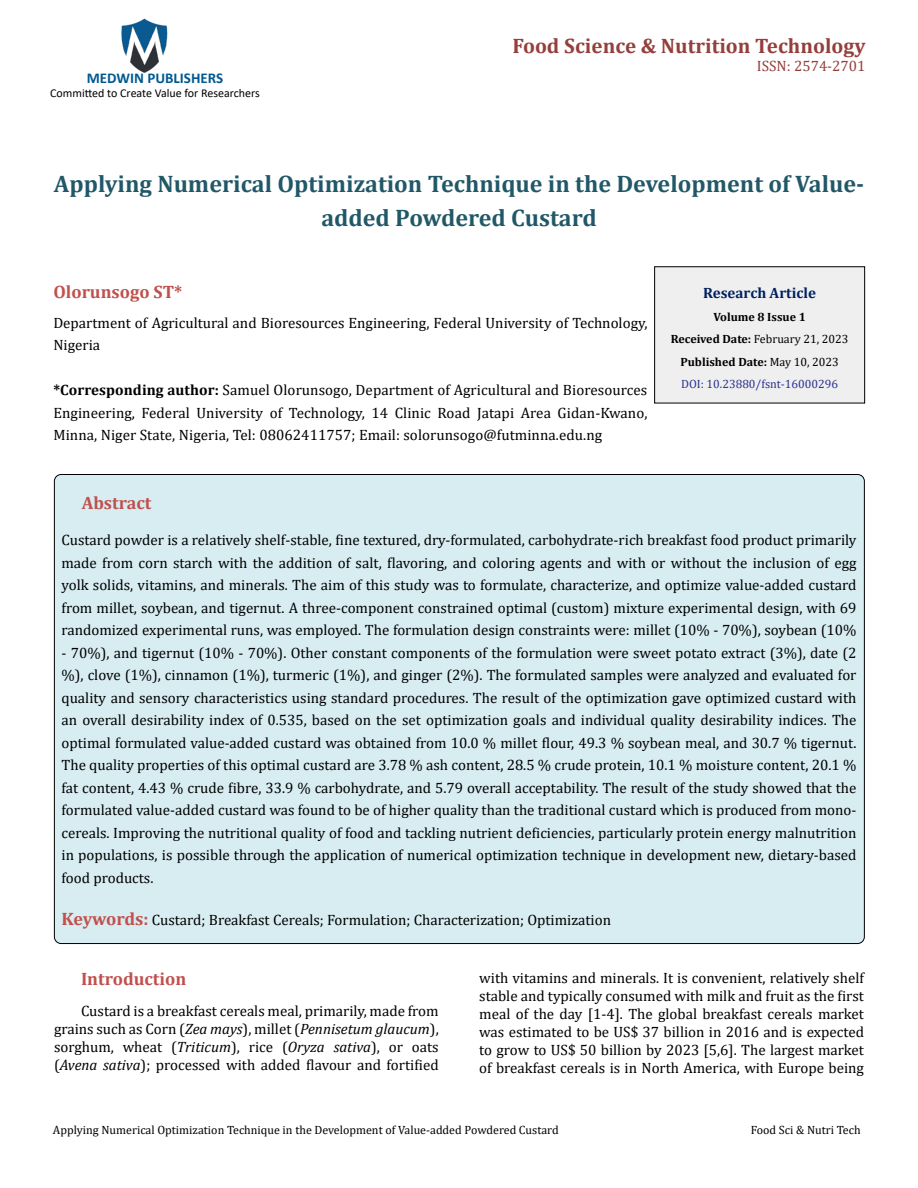
<style>
.page{position:relative;width:918px;height:1188px;background:#fff}
.page>*{position:absolute;margin:0;border:0;box-sizing:border-box;transform-origin:0 0}
.t1{font:700 24px/34.5px "Cambria";color:#215868;text-align:center}
.t2{font:700 21px "Cambria";color:#953f3c}
.t3{font:700 18px "Cambria";color:#c0504d}
.t4{font:15px/22.5px "Cambria";color:#000;text-align:justify}
.t5{font:700 15px "Calibri";color:#005991}
.t6{font:700 15px "Cambria";color:#002060}
.t7{font:15px "Cambria";color:#953f3c}
.t8{font:12px "Cambria";color:#000}
.t9{font:700 12px/22.5px "Cambria";color:#000;text-align:center}
.t10{font:12px "Calibri";color:#000}
.s1{font-weight:700}
.s2{font-weight:400}
.s3{font-weight:400;color:#2e3191}
.s4{font-weight:700;font-size:18px;color:#c0504d}
.s5{font-style:italic}
</style>
<div class="page">
<img style="left:121px;top:18px;width:47px;height:55px">
<div style="left:655px;top:267px;width:210px;height:136px;background:#efefef"></div>
<div style="left:654px;top:266px;width:211px;height:137px;border:1px solid #000"></div>
<div style="left:54px;top:474px;width:810px;height:470px;background:#d8edf2;border-radius:7px"></div>
<p class="t5" style="left:87px;top:67px;width:138px">MEDWIN PUBLISHERS</p>
<p class="t10" style="left:50px;top:85px;width:211px">Committed to Create Value for Researchers</p>
<h2 class="t2" style="left:513px;top:31px;width:354px">Food Science &amp; Nutrition Technology</h2>
<p class="t7" style="left:757px;top:57px;width:110px">ISSN: 2574-2701</p>
<h1 class="t1" style="left:54px;top:166px;width:812px">Applying Numerical Optimization Technique in the Development of Value&shy;added Powdered Custard</h1>
<p class="t3" style="left:53px;top:279px;width:130px">Olorunsogo ST*</p>
<p class="t4" style="left:53px;top:311px;width:596px">Department of Agricultural and Bioresources Engineering, Federal University of Technology,<br>Nigeria</p>
<p class="t4" style="left:53px;top:379px;width:596px"><span class="s1">*Corresponding author:</span> Samuel Olorunsogo, Department of Agricultural and Bioresources Engineering, Federal University of Technology, 14 Clinic Road Jatapi Area Gidan-Kwano, Minna, Niger State, Nigeria, Tel: 08062411757; Email: solorunsogo@futminna.edu.ng</p>
<p class="t6" style="left:703px;top:283px;width:114px">Research Article</p>
<p class="t9" style="left:671px;top:305px;width:179px">Volume 8 Issue 1<br>Received Date: <span class="s2">February 21, 2023<br></span>Published Date: <span class="s2">May 10, 2023<br></span><span class="s3">DOI: 10.23880/fsnt-16000296</span></p>
<p class="t3" style="left:82px;top:490px;width:71px">Abstract</p>
<p class="t4" style="left:62px;top:529px;width:797px">Custard powder is a relatively shelf-stable, fine textured, dry-formulated, carbohydrate-rich breakfast food product primarily made from corn starch with the addition of salt, flavoring, and coloring agents and with or without the inclusion of egg yolk solids, vitamins, and minerals. The aim of this study was to formulate, characterize, and optimize value-added custard from millet, soybean, and tigernut. A three-component constrained optimal (custom) mixture experimental design, with 69 randomized experimental runs, was employed. The formulation design constraints were: millet (10% - 70%), soybean (10%</p>
<p class="t4" style="left:62px;top:641px;width:797px">- 70%), and tigernut (10% - 70%). Other constant components of the formulation were sweet potato extract (3%), date (2 %), clove (1%), cinnamon (1%), turmeric (1%), and ginger (2%). The formulated samples were analyzed and evaluated for quality and sensory characteristics using standard procedures. The result of the optimization gave optimized custard with an overall desirability index of 0.535, based on the set optimization goals and individual quality desirability indices. The optimal formulated value-added custard was obtained from 10.0 % millet flour, 49.3 % soybean meal, and 30.7 % tigernut.<br>The quality properties of this optimal custard are 3.78 % ash content, 28.5 % crude protein, 10.1 % moisture content, 20.1 % fat content, 4.43 % crude fibre, 33.9 % carbohydrate, and 5.79 overall acceptability. The result of the study showed that the formulated value-added custard was found to be of higher quality than the traditional custard which is produced from mono&shy;cereals. Improving the nutritional quality of food and tackling nutrient deficiencies, particularly protein energy malnutrition in populations, is possible through the application of numerical optimization technique in development new, dietary-based food products.</p>
<p class="t4" style="left:62px;top:909px;width:551px"><span class="s4">Keywords:</span> Custard; Breakfast Cereals; Formulation; Characterization; Optimization</p>
<p class="t3" style="left:81px;top:966px;width:107px">Introduction</p>
<p class="t4" style="left:54px;top:1002px;width:386px;line-height:18px;text-indent:27px">Custard is a breakfast cereals meal, primarily, made from grains such as Corn (<span class="s5">Zea mays</span>), millet (<span class="s5">Pennisetum glaucum</span>), sorghum, wheat (<span class="s5">Triticum</span>), rice (<span class="s5">Oryza sativa</span>), or oats (<span class="s5">Avena sativa</span>); processed with added flavour and fortified</p>
<p class="t4" style="left:479px;top:968px;width:386px;line-height:18px">with vitamins and minerals. It is convenient, relatively shelf stable and typically consumed with milk and fruit as the first meal of the day [1-4]. The global breakfast cereals market was estimated to be US$ 37 billion in 2016 and is expected to grow to US$ 50 billion by 2023 [5,6]. The largest market of breakfast cereals is in North America, with Europe being</p>
<p class="t8" style="left:53px;top:1123px;width:507px">Applying Numerical Optimization Technique in the Development of Value-added Powdered Custard</p>
<p class="t8" style="left:751px;top:1123px;width:111px">Food Sci &amp; Nutri Tech</p>
</div>
